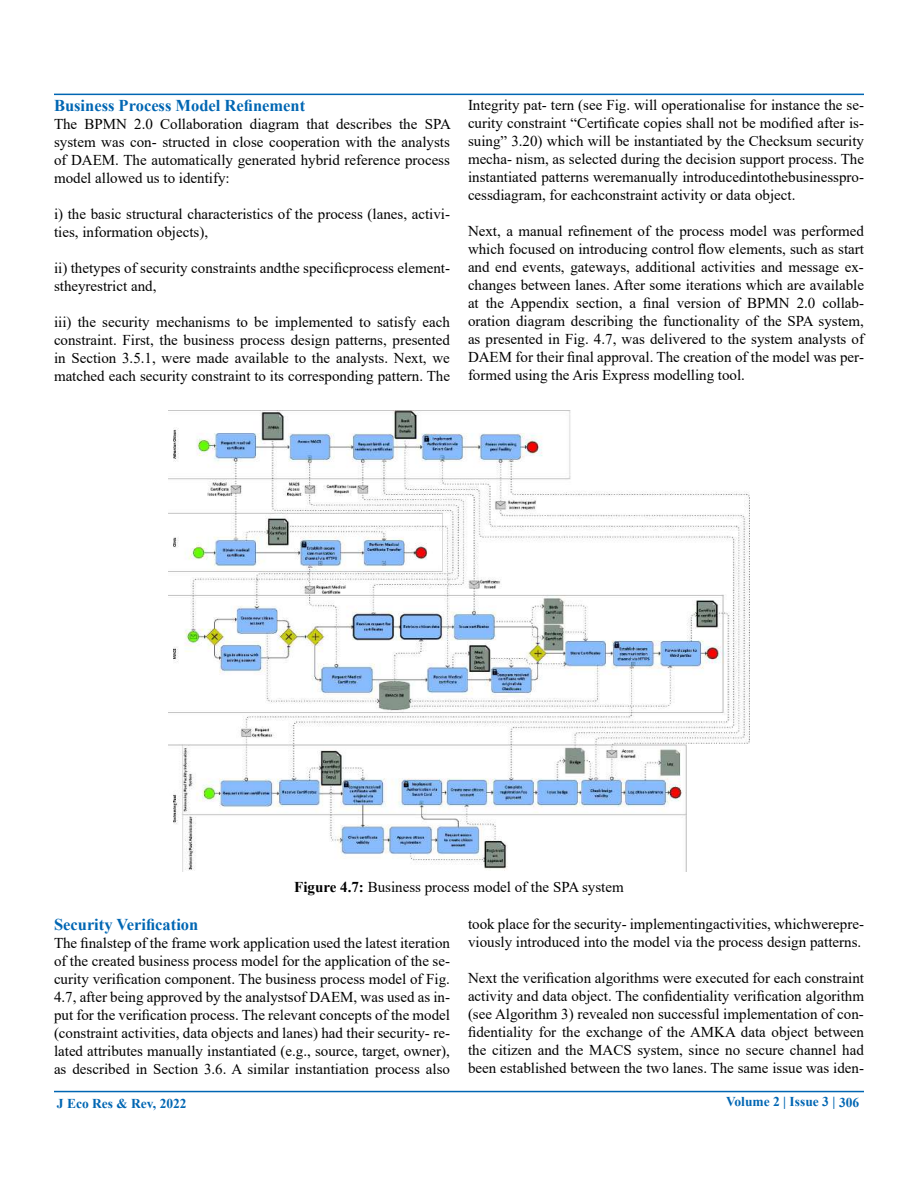
<style>
.page{position:relative;width:918px;height:1188px;background:#fff}
.page>*{position:absolute;margin:0;border:0;box-sizing:border-box;transform-origin:0 0}
.t1{font:700 16.5px "Times New Roman";color:#0066b3}
.t2{font:15px/18px "Times New Roman";color:#000;text-align:justify}
.t3{font:700 13.5px "Times New Roman";color:#0066b3}
.s1{font-weight:700}
</style>
<div class="page">
<hr style="left:54px;top:94px;width:810px;height:1px;background:#0066b3">
<hr style="left:54px;top:1091px;width:810px;height:1px;background:#0066b3">
<img style="left:169px;top:410px;width:581px;height:462px">
<p class="t1" style="left:54px;top:93px;width:253px">Business Process Model Refinement</p>
<p class="t2" style="left:54px;top:114px;width:398px">The BPMN 2.0 Collaboration diagram that describes the SPA system was con- structed in close cooperation with the analysts of DAEM. The automatically generated hybrid reference process model allowed us to identify:</p>
<p class="t2" style="left:54px;top:204px;width:397px">i) the basic structural characteristics of the process (lanes, activi&shy;ties, information objects),</p>
<p class="t2" style="left:54px;top:258px;width:397px">ii) thetypes of security constraints andthe specificprocess element&shy;stheyrestrict and,</p>
<p class="t2" style="left:54px;top:312px;width:398px">iii) the security mechanisms to be implemented to satisfy each constraint. First, the business process design patterns, presented in Section 3.5.1, were made available to the analysts. Next, we matched each security constraint to its corresponding pattern. The</p>
<p class="t2" style="left:468px;top:95px;width:398px">Integrity pat- tern (see Fig. will operationalise for instance the se&shy;curity constraint “Certificate copies shall not be modified after is&shy;suing” 3.20) which will be instantiated by the Checksum security mecha- nism, as selected during the decision support process. The instantiated patterns weremanually introducedintothebusinesspro&shy;cessdiagram, for eachconstraint activity or data object.</p>
<p class="t2" style="left:468px;top:221px;width:398px">Next, a manual refinement of the process model was performed which focused on introducing control flow elements, such as start and end events, gateways, additional activities and message ex&shy;changes between lanes. After some iterations which are available at the Appendix section, a final version of BPMN 2.0 collab&shy;oration diagram describing the functionality of the SPA system, as presented in Fig. 4.7, was delivered to the system analysts of DAEM for their final approval. The creation of the model was per&shy;formed using the Aris Express modelling tool.</p>
<p class="t2" style="left:294px;top:877px;width:331px"><span class="s1">Figure 4.7:</span> Business process model of the SPA system</p>
<p class="t1" style="left:54px;top:913px;width:146px">Security Verification</p>
<p class="t2" style="left:54px;top:934px;width:398px">The finalstep of the frame work application used the latest iteration of the created business process model for the application of the se&shy;curity verification component. The business process model of Fig.<br>4.7, after being approved by the analystsof DAEM, was used as in&shy;put for the verification process. The relevant concepts of the model (constraint activities, data objects and lanes) had their security- re&shy;lated attributes manually instantiated (e.g., source, target, owner), as described in Section 3.6. A similar instantiation process also</p>
<p class="t2" style="left:468px;top:915px;width:398px">took place for the security- implementingactivities, whichwerepre&shy;viously introduced into the model via the process design patterns.</p>
<p class="t2" style="left:468px;top:969px;width:398px">Next the verification algorithms were executed for each constraint activity and data object. The confidentiality verification algorithm (see Algorithm 3) revealed non successful implementation of con&shy;fidentiality for the exchange of the AMKA data object between the citizen and the MACS system, since no secure channel had been established between the two lanes. The same issue was iden-</p>
<p class="t3" style="left:57px;top:1093px;width:131px">J Eco Res &amp; Rev, 2022</p>
<p class="t3" style="left:726px;top:1092px;width:135px">Volume 2 | Issue 3 | 306</p>
</div>
